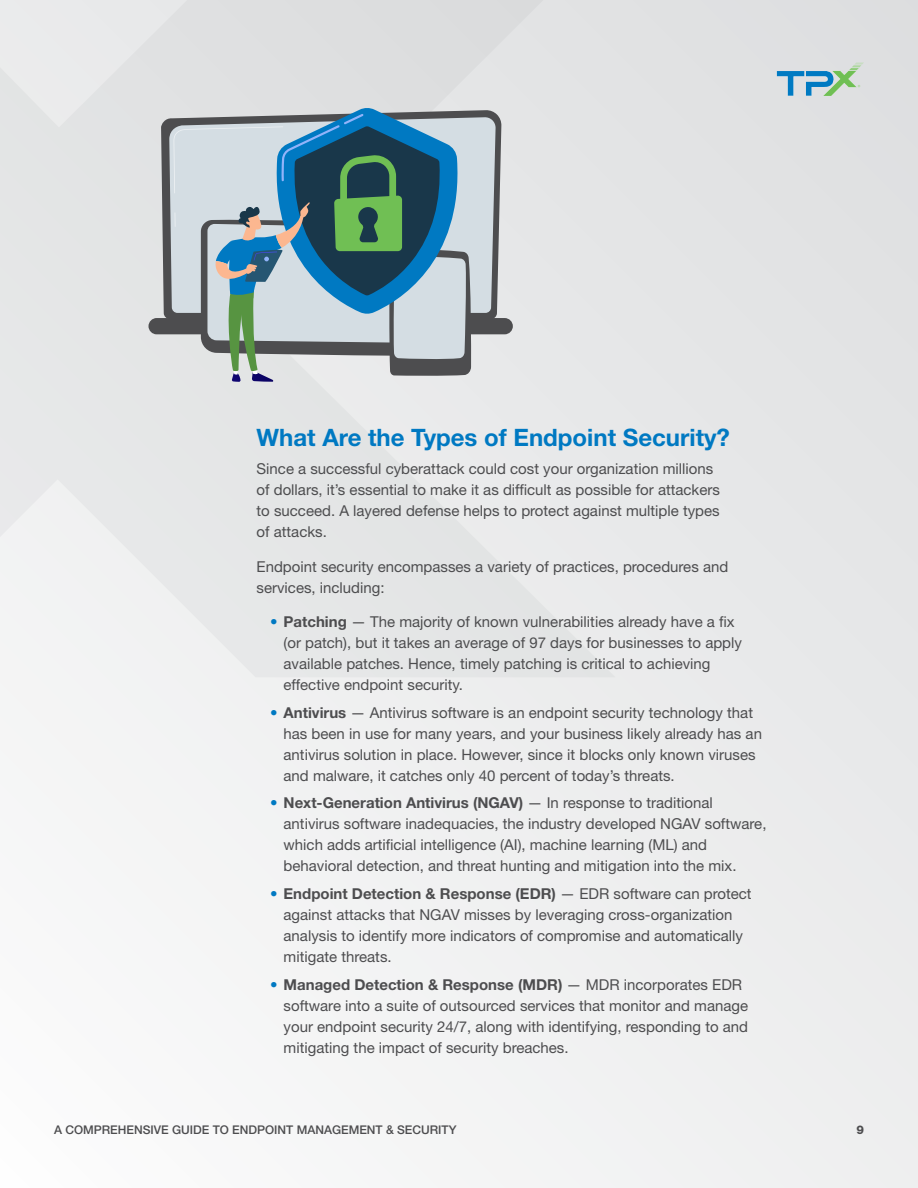
<style>
.page{position:relative;width:918px;height:1188px;background:#fff}
.page>*{position:absolute;margin:0;border:0;box-sizing:border-box;transform-origin:0 0}
.t1{font:700 24px "Helvetica Neue LT Std";color:#0079c2}
.t2{font:15px/21px "Helvetica Neue LT Std";color:#4d4d4f}
.t3{font:500 12px "Helvetica Neue LT Std";color:#4d4d4f}
.t4{font:800 12px "Helvetica Neue LT Std";color:#4d4d4f}
.s1{color:#0079c2}
.s2{font-weight:700}
</style>
<div class="page">
<div style="left:0;top:0;width:918px;height:1188px;background:linear-gradient(to right,#fafafa,#e5e6e7)"></div>
<svg style="left:0;top:0;width:616px;height:677px;fill:#e5e6e7"></svg>
<svg style="left:161px;top:110px;width:340px;height:208px;fill:#4d4d4f"></svg>
<svg style="left:169px;top:117px;width:327px;height:196px;fill:#d4dde3"></svg>
<div style="left:149px;top:318px;width:364px;height:16px;background:#4d4d4f;border-radius:8px"></div>
<svg style="left:173px;top:108px;width:298px;height:274px"></svg>
<div style="left:755px;top:28px;width:128px;height:85px;background:#dfe0e1"></div>
<svg style="left:776px;top:62px;width:88px;height:34px"></svg>
<h1 class="t1" style="left:257px;top:423px;width:475px">What Are the Types of Endpoint Security?</h1>
<p class="t2" style="left:257px;top:458px;width:465px">Since a successful cyberattack could cost your organization millions of dollars, it’s essential to make it as difficult as possible for attackers to succeed. A layered defense helps to protect against multiple types of attacks.</p>
<p class="t2" style="left:257px;top:555px;width:473px">Endpoint security encompasses a variety of practices, procedures and services, including:</p>
<p class="t2" style="left:284px;top:611px;width:460px;text-indent:-14px"><span class="s1">•</span> <span class="s2">Patching</span> — The majority of known vulnerabilities already have a fix (or patch), but it takes an average of 97 days for businesses to apply available patches. Hence, timely patching is critical to achieving effective endpoint security.</p>
<p class="t2" style="left:284px;top:702px;width:480px;text-indent:-14px"><span class="s1">•</span> <span class="s2">Antivirus</span> — Antivirus software is an endpoint security technology that has been in use for many years, and your business likely already has an antivirus solution in place. However, since it blocks only known viruses and malware, it catches only 40 percent of today’s threats.</p>
<p class="t2" style="left:284px;top:792px;width:484px;text-indent:-14px"><span class="s1">•</span> <span class="s2">Next-Generation Antivirus (NGAV)</span> — In response to traditional antivirus software inadequacies, the industry developed NGAV software, which adds artificial intelligence (AI), machine learning (ML) and behavioral detection, and threat hunting and mitigation into the mix.</p>
<p class="t2" style="left:284px;top:883px;width:470px;text-indent:-14px"><span class="s1">•</span> <span class="s2">Endpoint Detection &amp; Response (EDR)</span> — EDR software can protect against attacks that NGAV misses by leveraging cross-organization analysis to identify more indicators of compromise and automatically mitigate threats.</p>
<p class="t2" style="left:284px;top:974px;width:466px;text-indent:-14px"><span class="s1">•</span> <span class="s2">Managed Detection &amp; Response (MDR)</span> — MDR incorporates EDR software into a suite of outsourced services that monitor and manage your endpoint security 24/7, along with identifying, responding to and mitigating the impact of security breaches.</p>
<p class="t3" style="left:54px;top:1123px;width:404px">A COMPREHENSIVE GUIDE TO ENDPOINT MANAGEMENT &amp; SECURITY</p>
<p class="t4" style="left:856px;top:1123px;width:9px">9</p>
</div>
